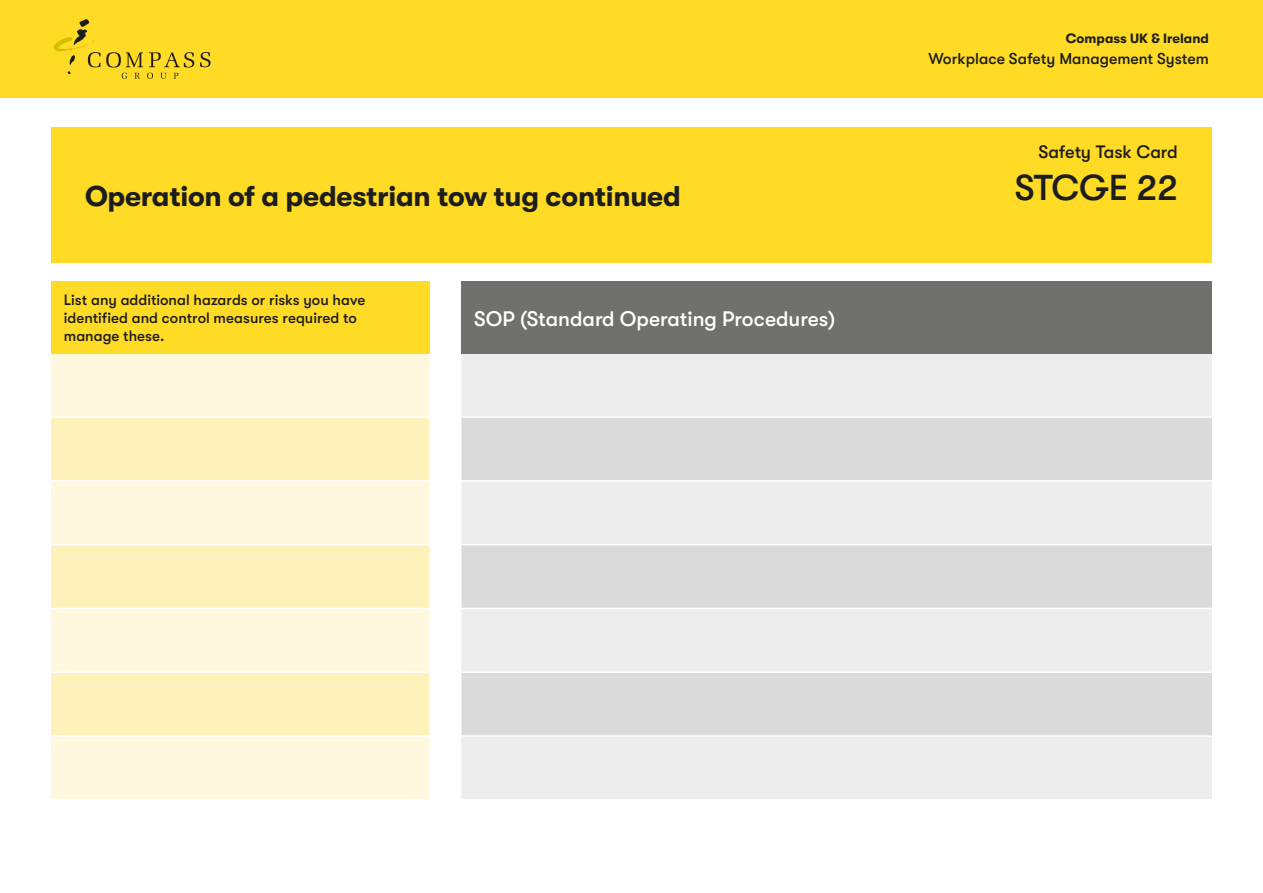
<style>
.page{position:relative;width:1263px;height:893px;background:#fff}
.page>*{position:absolute;margin:0;border:0;box-sizing:border-box;transform-origin:0 0}
.t1{font:500 36px "GT Walsheim Pro";letter-spacing:-.01em;color:#1d1d1b}
.t2{font:700 28.5px "GT Walsheim Pro";letter-spacing:-.01em;color:#1d1d1b}
.t3{font:500 21px "GT Walsheim Pro";color:#fff}
.t4{font:500 18px "GT Walsheim Pro";letter-spacing:-.005em;color:#1d1d1b}
.t5{font:500 15.75px "GT Walsheim Pro";color:#1d1d1b}
.t6{font:500 15px/18px "GT Walsheim Pro";color:#1d1d1b}
.t7{font:700 13.5px "GT Walsheim Pro";color:#1d1d1b}
</style>
<div class="page">
<div style="left:0;top:0;width:1263px;height:97px;background:#ffdb26"></div>
<svg style="left:200px;top:52px;width:11px;height:15px"></svg>
<svg style="left:53px;top:19px;width:141px;height:60px"></svg>
<div style="left:51px;top:128px;width:1161px;height:135px;background:#ffdb26"></div>
<div style="left:51px;top:281px;width:378px;height:73px;background:#ffdb26"></div>
<div style="left:51px;top:354px;width:378px;height:445px;background:#fff8df"></div>
<svg style="left:51px;top:418px;width:378px;height:317px;background:#fff3c8"></svg>
<hr style="left:51px;top:416px;width:378px;height:2px;background:#fff">
<hr style="left:51px;top:480px;width:378px;height:2px;background:#fff">
<hr style="left:51px;top:544px;width:378px;height:1px;background:#fff">
<hr style="left:51px;top:608px;width:378px;height:1px;background:#fff">
<hr style="left:51px;top:671px;width:378px;height:2px;background:#fff">
<hr style="left:51px;top:735px;width:378px;height:2px;background:#fff">
<div style="left:461px;top:281px;width:751px;height:73px;background:#70706f"></div>
<div style="left:462px;top:354px;width:750px;height:445px;background:#ededed"></div>
<svg style="left:461px;top:418px;width:751px;height:317px;background:#e1e1e1"></svg>
<hr style="left:461px;top:416px;width:751px;height:2px;background:#fff">
<hr style="left:461px;top:480px;width:751px;height:2px;background:#fff">
<hr style="left:461px;top:544px;width:751px;height:1px;background:#fff">
<hr style="left:461px;top:608px;width:751px;height:1px;background:#fff">
<hr style="left:461px;top:671px;width:751px;height:2px;background:#fff">
<hr style="left:461px;top:735px;width:751px;height:2px;background:#fff">
<p class="t7" style="left:1066px;top:31px;width:145px">Compass UK &amp; Ireland</p>
<p class="t5" style="left:928px;top:50px;width:282px">Workplace Safety Management System</p>
<p class="t4" style="left:1038px;top:142px;width:141px">Safety Task Card</p>
<h2 class="t2" style="left:85px;top:180px;width:597px">Operation of a pedestrian tow tug continued</h2>
<h1 class="t1" style="left:1015px;top:168px;width:165px">STCGE 22</h1>
<p class="t6" style="left:64px;top:291px;width:303px">List any additional hazards or risks you have identified and control measures required to manage these.</p>
<h3 class="t3" style="left:474px;top:307px;width:362px">SOP (Standard Operating Procedures)</h3>
</div>
